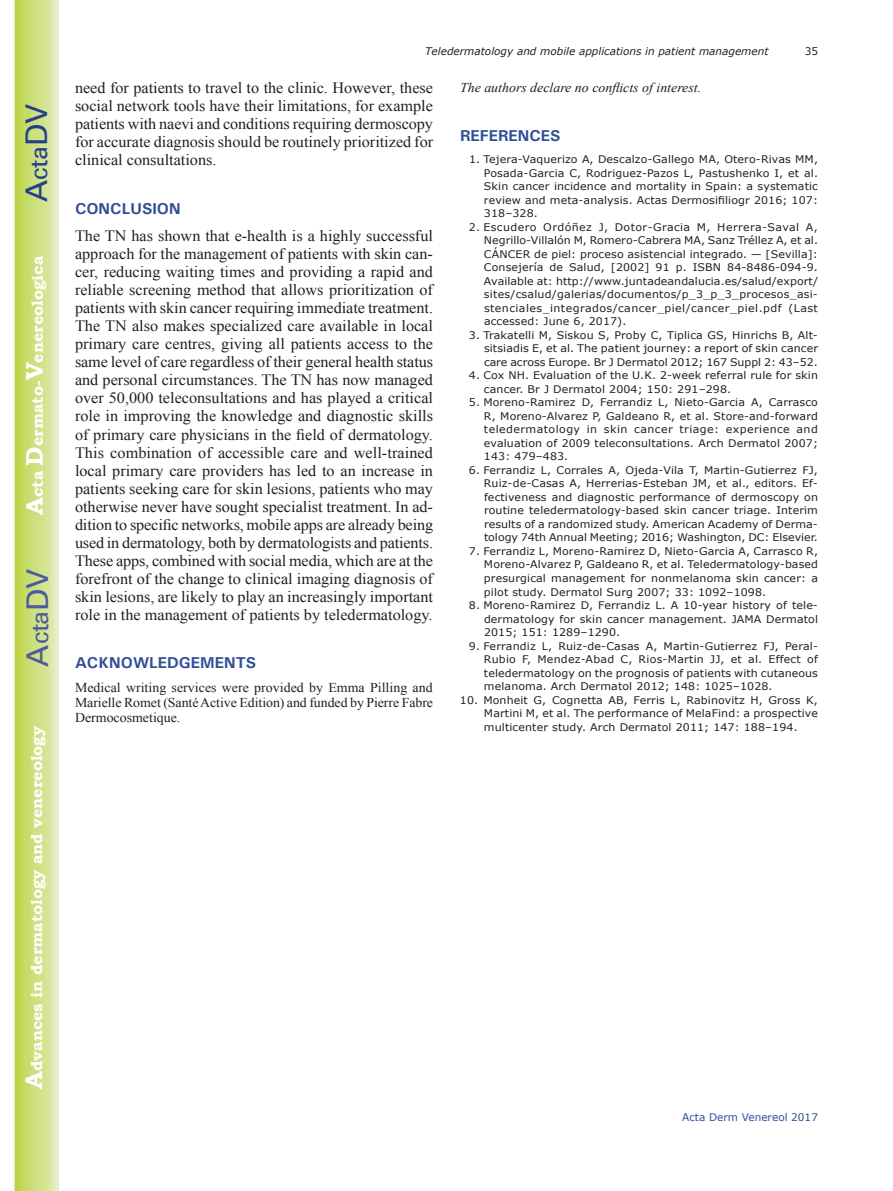
<style>
.page{position:relative;width:893px;height:1191px;background:#fff}
.page>*{position:absolute;margin:0;border:0;box-sizing:border-box;transform-origin:0 0}
.t1{font:30px "Univers";color:#4d5a9e}
.t2{font:30px "Univers";color:#253f8e}
.t3{font:15.75px/18px "Times New Roman";color:#231f20;text-align:justify}
.t4{font:700 15.75px "Bookman Old Style";color:#fff}
.t5{font:700 15.75px "Univers";color:#324f95}
.t6{font:13.5px/15px "Times New Roman";letter-spacing:-.005em;color:#231f20;text-align:justify}
.t7{font:italic 13.5px "Times New Roman";color:#231f20}
.t8{font:10.5px/13.5px "Verdana";letter-spacing:.01em;color:#231f20;text-align:justify;scale:1.05 1}
.t9{font:italic 10.5px "Verdana";color:#231f20}
.t10{font:10.5px "Verdana";color:#324f95}
.t11{font:10.5px "Verdana";letter-spacing:.01em;color:#231f20}
.s1{font-size:24px}
</style>
<div class="page">
<svg style="left:14px;top:0;width:45px;height:1191px;background:#cfe084"></svg>
<h1 class="t2" style="left:19px;top:202px;width:100px;rotate:-90deg">A<span class="s1">cta</span>DV</h1>
<h2 class="t4" style="left:28px;top:515px;width:260px;rotate:-90deg"><span class="s1">A</span>cta <span class="s1">D</span>ermato-<span class="s1">V</span>enereologica</h2>
<h1 class="t1" style="left:20px;top:666px;width:100px;rotate:-90deg">A<span class="s1">cta</span>DV</h1>
<h2 class="t4" style="left:27px;top:1088px;width:364px;rotate:-90deg"><span class="s1">A</span>dvances in dermatology and venereology</h2>
<p class="t9" style="left:425px;top:44px;width:345px">Teledermatology and mobile applications in patient management</p>
<p class="t11" style="left:805px;top:44px;width:15px">35</p>
<p class="t3" style="left:75px;top:79px;width:360px">need for patients to travel to the clinic. However, these social network tools have their limitations, for example patients with naevi and conditions requiring dermoscopy for accurate diagnosis should be routinely prioritized for clinical consultations.</p>
<h2 class="t5" style="left:75px;top:199px;width:107px">CONCLUSION</h2>
<p class="t3" style="left:75px;top:227px;width:360px">The TN has shown that e-health is a highly successful approach for the management of patients with skin can&shy;cer, reducing waiting times and providing a rapid and reliable screening method that allows prioritization of patients with skin cancer requiring immediate treatment.<br>The TN also makes specialized care available in local primary care centres, giving all patients access to the same level of care regardless of their general health status and personal circumstances. The TN has now managed over 50,000 teleconsultations and has played a critical role in improving the knowledge and diagnostic skills of primary care physicians in the field of dermatology.<br>This combination of accessible care and well-trained local primary care providers has led to an increase in patients seeking care for skin lesions, patients who may otherwise never have sought specialist treatment. In ad&shy;dition to specific networks, mobile apps are already being used in dermatology, both by dermatologists and patients.<br>These apps, combined with social media, which are at the forefront of the change to clinical imaging diagnosis of skin lesions, are likely to play an increasingly important role in the management of patients by teledermatology.</p>
<h2 class="t5" style="left:75px;top:653px;width:183px">ACKNOWLEDGEMENTS</h2>
<p class="t6" style="left:75px;top:680px;width:360px">Medical writing services were provided by Emma Pilling and Marielle Romet (Santé Active Edition) and funded by Pierre Fabre Dermocosmetique.</p>
<p class="t7" style="left:460px;top:78px;width:243px">The authors declare no conflicts of interest.</p>
<h2 class="t5" style="left:460px;top:125px;width:102px">REFERENCES</h2>
<p class="t8" style="left:484px;top:153px;width:320px;text-indent:-15px">1. Tejera-Vaquerizo A, Descalzo-Gallego MA, Otero-Rivas MM, Posada-Garcia C, Rodriguez-Pazos L, Pastushenko I, et al.<br>Skin cancer incidence and mortality in Spain: a systematic review and meta-analysis. Actas Dermosifiliogr 2016; 107:<br>318–328.</p>
<p class="t8" style="left:484px;top:220px;width:320px;text-indent:-15px">2. Escudero Ordóñez J, Dotor-Gracia M, Herrera-Saval A, Negrillo-Villalón M, Romero-Cabrera MA, Sanz Tréllez A, et al.<br>CÁNCER de piel: proceso asistencial integrado. — [Sevilla]:<br>Consejería de Salud, [2002] 91 p. ISBN 84-8486-094-9.<br>Available at: http://www.juntadeandalucia.es/salud/export/ sites/csalud/galerias/documentos/p_3_p_3_procesos_asi&shy;stenciales_integrados/cancer_piel/cancer_piel.pdf (Last accessed: June 6, 2017).</p>
<p class="t8" style="left:484px;top:328px;width:320px;text-indent:-15px">3. Trakatelli M, Siskou S, Proby C, Tiplica GS, Hinrichs B, Alt&shy;sitsiadis E, et al. The patient journey: a report of skin cancer care across Europe. Br J Dermatol 2012; 167 Suppl 2: 43–52.</p>
<p class="t8" style="left:484px;top:369px;width:320px;text-indent:-15px">4. Cox NH. Evaluation of the U.K. 2-week referral rule for skin cancer. Br J Dermatol 2004; 150: 291–298.</p>
<p class="t8" style="left:484px;top:396px;width:320px;text-indent:-15px">5. Moreno-Ramirez D, Ferrandiz L, Nieto-Garcia A, Carrasco R, Moreno-Alvarez P, Galdeano R, et al. Store-and-forward teledermatology in skin cancer triage: experience and evaluation of 2009 teleconsultations. Arch Dermatol 2007; 143: 479–483.</p>
<p class="t8" style="left:484px;top:463px;width:320px;text-indent:-15px">6. Ferrandiz L, Corrales A, Ojeda-Vila T, Martin-Gutierrez FJ, Ruiz-de-Casas A, Herrerias-Esteban JM, et al., editors. Ef&shy;fectiveness and diagnostic performance of dermoscopy on routine teledermatology-based skin cancer triage. Interim results of a randomized study. American Academy of Derma&shy;tology 74th Annual Meeting; 2016; Washington, DC: Elsevier.</p>
<p class="t8" style="left:484px;top:544px;width:320px;text-indent:-15px">7. Ferrandiz L, Moreno-Ramirez D, Nieto-Garcia A, Carrasco R, Moreno-Alvarez P, Galdeano R, et al. Teledermatology-based presurgical management for nonmelanoma skin cancer: a pilot study. Dermatol Surg 2007; 33: 1092–1098.</p>
<p class="t8" style="left:484px;top:598px;width:320px;text-indent:-15px">8. Moreno-Ramirez D, Ferrandiz L. A 10-year history of tele&shy;dermatology for skin cancer management. JAMA Dermatol 2015; 151: 1289–1290.</p>
<p class="t8" style="left:484px;top:639px;width:320px;text-indent:-15px">9. Ferrandiz L, Ruiz-de-Casas A, Martin-Gutierrez FJ, Peral-Rubio F, Mendez-Abad C, Rios-Martin JJ, et al. Effect of teledermatology on the prognosis of patients with cutaneous melanoma. Arch Dermatol 2012; 148: 1025–1028.</p>
<p class="t8" style="left:484px;top:693px;width:320px;text-indent:-24px">10. Monheit G, Cognetta AB, Ferris L, Rabinovitz H, Gross K, Martini M, et al. The performance of MelaFind: a prospective multicenter study. Arch Dermatol 2011; 147: 188–194.</p>
<p class="t10" style="left:682px;top:1109px;width:137px">Acta Derm Venereol 2017</p>
</div>
